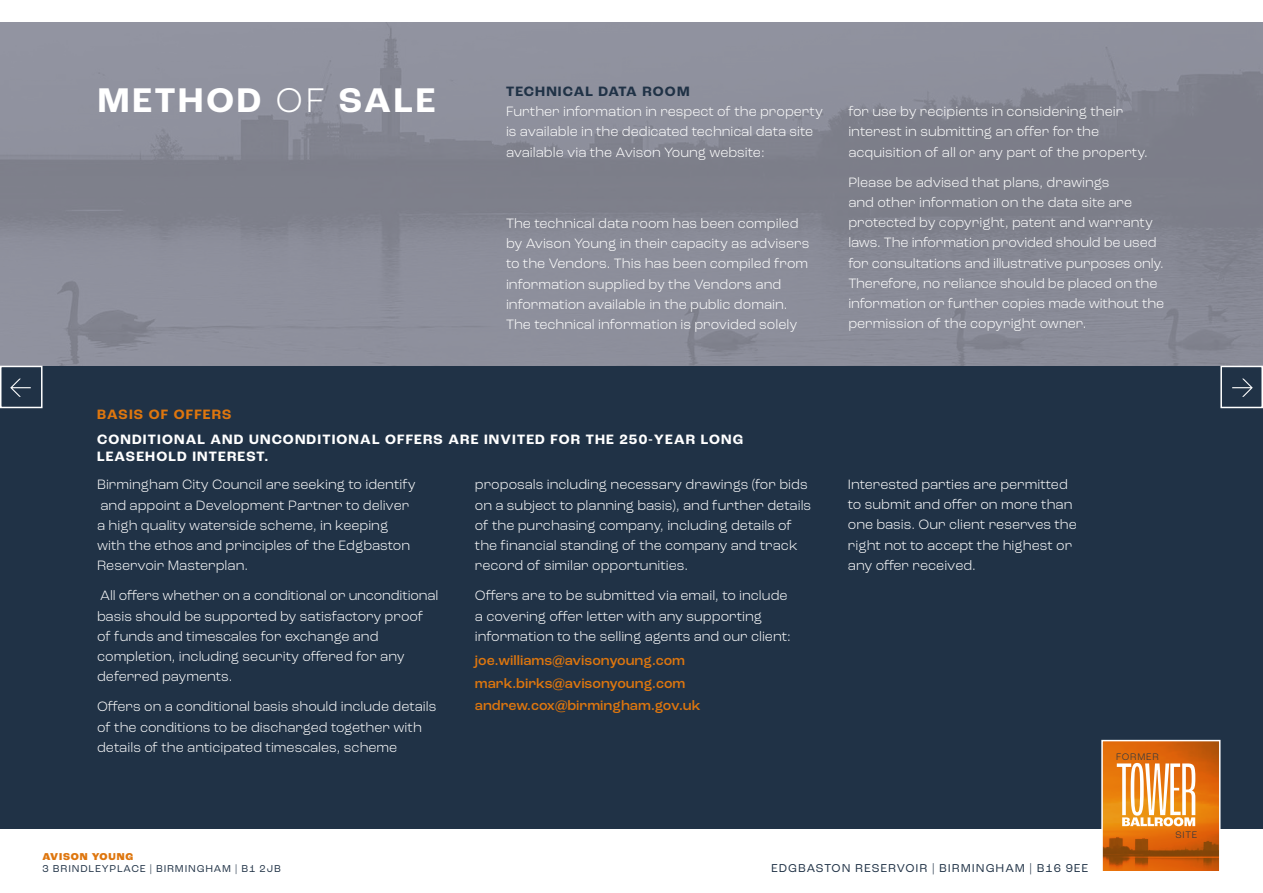
<style>
.page{position:relative;width:1263px;height:893px;background:#203246}
.page>*{position:absolute;margin:0;border:0;box-sizing:border-box;transform-origin:0 0}
.t1{font:700 36px "Roc Grotesk";letter-spacing:.08em;color:#fff}
.t2{font:300 14.25px/20.2px "Roc Grotesk";color:#fff}
.t3{font:500 14.25px/22.5px "Roc Grotesk";color:#de760e}
.t4{font:700 14.25px/16.5px "Roc Grotesk";letter-spacing:.08em;color:#fff}
.t5{font:700 14.25px "Roc Grotesk";letter-spacing:.08em;color:#203246}
.t6{font:700 14.25px "Roc Grotesk";letter-spacing:.08em;color:#de760e}
.t7{font:12px "Roc Grotesk";letter-spacing:.08em;color:#203246}
.t8{font:10.5px "Roc Grotesk";letter-spacing:.08em;color:#203246}
.t9{font:800 10.5px "Roc Grotesk";letter-spacing:.08em;color:#de760e}
.t10{font:300 9.9px "Roc Grotesk";letter-spacing:.08em;color:#203246}
.s1{font-weight:300}
</style>
<div class="page">
<img style="left:0;top:21px;width:1263px;height:345px">
<div style="left:0;top:0;width:1263px;height:21px;background:#fff"></div>
<div style="left:0;top:829px;width:1263px;height:64px;background:#fff"></div>
<img style="left:1104px;top:743px;width:113px;height:128px">
<div style="left:1101px;top:740px;width:119px;height:146px;border:2px solid #fff"></div>
<svg style="left:1117px;top:763px;width:78px;height:63px;background:#f2b97b"></svg>
<div style="left:0;top:872px;width:1263px;height:21px;background:#fff"></div>
<svg style="left:1232px;top:379px;width:21px;height:18px"></svg>
<div style="left:1220px;top:366px;width:43px;height:42px;border:2px solid #fff"></div>
<svg style="left:10px;top:379px;width:21px;height:18px"></svg>
<div style="left:0;top:366px;width:43px;height:42px;border:2px solid #fff"></div>
<h1 class="t1" style="left:98px;top:78px;width:339px">METHOD <span class="s1">OF</span> SALE</h1>
<p class="t5" style="left:506px;top:82px;width:185px">TECHNICAL DATA ROOM</p>
<p class="t2" style="left:506px;top:101px;width:318px">Further information in respect of the property is available in the dedicated technical data site available via the Avison Young website:</p>
<p class="t2" style="left:506px;top:213px;width:305px">The technical data room has been compiled by Avison Young in their capacity as advisers to the Vendors. This has been compiled from information supplied by the Vendors and information available in the public domain.<br>The technical information is provided solely</p>
<p class="t2" style="left:848px;top:101px;width:301px">for use by recipients in considering their interest in submitting an offer for the acquisition of all or any part of the property.</p>
<p class="t2" style="left:848px;top:172px;width:317px">Please be advised that plans, drawings<br>and other information on the data site are protected by copyright, patent and warranty laws. The information provided should be used for consultations and illustrative purposes only.<br>Therefore, no reliance should be placed on the information or further copies made without the permission of the copyright owner.</p>
<p class="t6" style="left:97px;top:405px;width:136px">BASIS OF OFFERS</p>
<p class="t4" style="left:97px;top:431px;width:647px">CONDITIONAL AND UNCONDITIONAL OFFERS ARE INVITED FOR THE 250-YEAR LONG<br>LEASEHOLD INTEREST.</p>
<p class="t2" style="left:97px;top:474px;width:320px">Birmingham City Council are seeking to identify and appoint a Development Partner to deliver a high quality waterside scheme, in keeping with the ethos and principles of the Edgbaston Reservoir Masterplan.</p>
<p class="t2" style="left:97px;top:585px;width:343px">All offers whether on a conditional or unconditional basis should be supported by satisfactory proof of funds and timescales for exchange and completion, including security offered for any deferred payments.</p>
<p class="t2" style="left:97px;top:696px;width:341px">Offers on a conditional basis should include details of the conditions to be discharged together with details of the anticipated timescales, scheme</p>
<p class="t2" style="left:475px;top:474px;width:338px">proposals including necessary drawings (for bids on a subject to planning basis), and further details of the purchasing company, including details of the financial standing of the company and track record of similar opportunities.</p>
<p class="t2" style="left:475px;top:585px;width:318px">Offers are to be submitted via email, to include a covering offer letter with any supporting information to the selling agents and our client:</p>
<p class="t3" style="left:475px;top:649px;width:227px">joe.williams@avisonyoung.com mark.birks@avisonyoung.com andrew.cox@birmingham.gov.uk</p>
<p class="t2" style="left:848px;top:474px;width:230px">Interested parties are permitted to submit and offer on more than one basis. Our client reserves the right not to accept the highest or any offer received.</p>
<p class="t9" style="left:43px;top:850px;width:92px">AVISON YOUNG</p>
<p class="t8" style="left:43px;top:862px;width:240px">3 BRINDLEYPLACE | BIRMINGHAM | B1 2JB</p>
<p class="t7" style="left:771px;top:860px;width:319px">EDGBASTON RESERVOIR | BIRMINGHAM | B16 9EE</p>
<p class="t10" style="left:1116px;top:751px;width:44px">FORMER</p>
<p class="t10" style="left:1175px;top:829px;width:23px">SITE</p>
</div>
